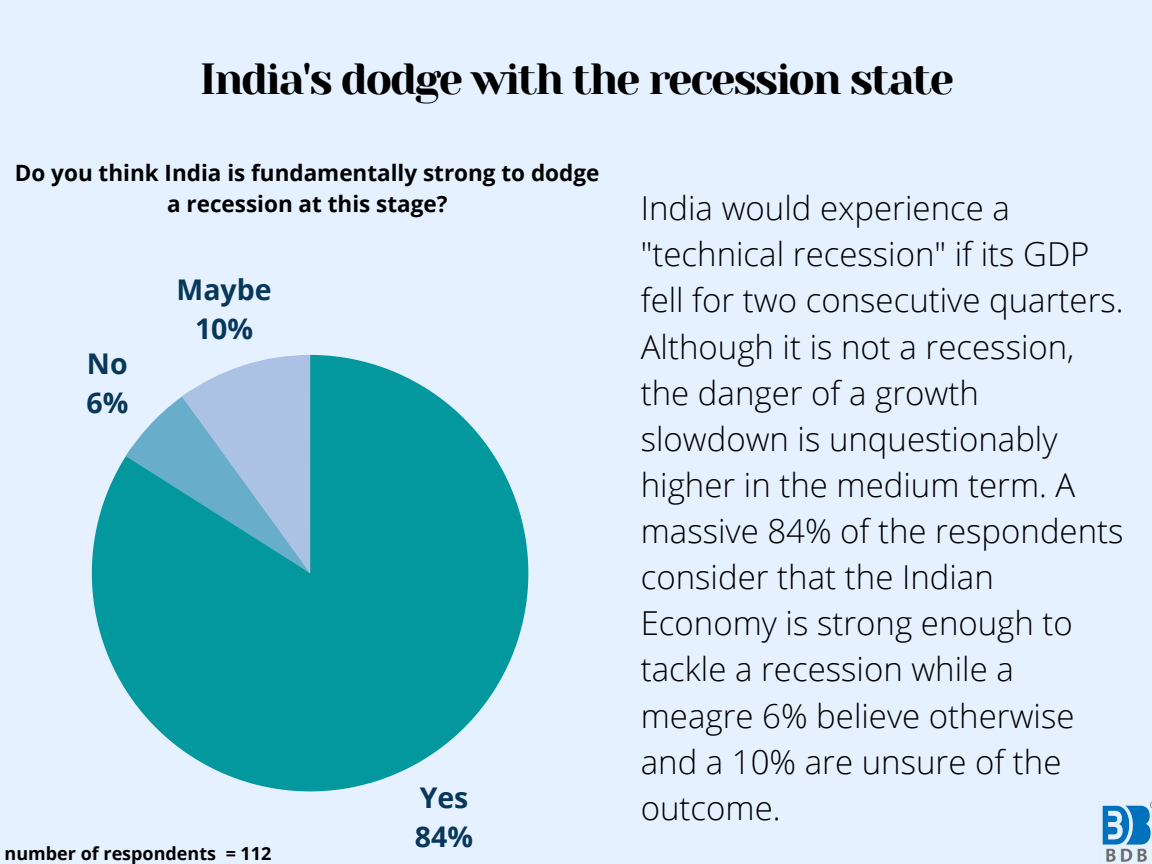
<style>
.page{position:relative;width:1152px;height:864px;background:#e6f1ff}
.page>*{position:absolute;margin:0;border:0;box-sizing:border-box;transform-origin:0 0}
.t1{font:43.5px "Yeseva One";letter-spacing:-.05em;color:#000}
.t2{font:300 33px/46.2px "Open Sans";color:#000}
.t3{font:700 28.5px/39.5px "Open Sans";color:#073759}
.t4{font:700 22.5px/31.5px "Open Sans";color:#000;text-align:center}
.t5{font:700 18px "Open Sans";color:#000}
</style>
<div class="page">
<svg style="left:92px;top:355px;width:436px;height:436px;fill:#03989e"></svg>
<svg style="left:126px;top:355px;width:185px;height:218px;background:#76b8ce"></svg>
<img style="left:1102px;top:801px;width:50px;height:61px">
<h1 class="t1" style="left:200px;top:54px;width:756px">India's dodge with the recession state</h1>
<p class="t4" style="left:15px;top:156px;width:586px">Do you think India is fundamentally strong to dodge a recession at this stage?</p>
<p class="t3" style="left:86px;top:343px;width:43px">No<br>6%</p>
<p class="t3" style="left:177px;top:269px;width:97px;text-align:center">Maybe<br>10%</p>
<p class="t5" style="left:5px;top:841px;width:268px">number of respondents = 112</p>
<p class="t3" style="left:415px;top:777px;width:60px">Yes<br>84%</p>
<p class="t2" style="left:641px;top:184px;width:484px">India would experience a "technical recession" if its GDP fell for two consecutive quarters.<br>Although it is not a recession, the danger of a growth slowdown is unquestionably higher in the medium term. A massive 84% of the respondents consider that the Indian<br>Economy is strong enough to tackle a recession while a meagre 6% believe otherwise and a 10% are unsure of the outcome.</p>
</div>
